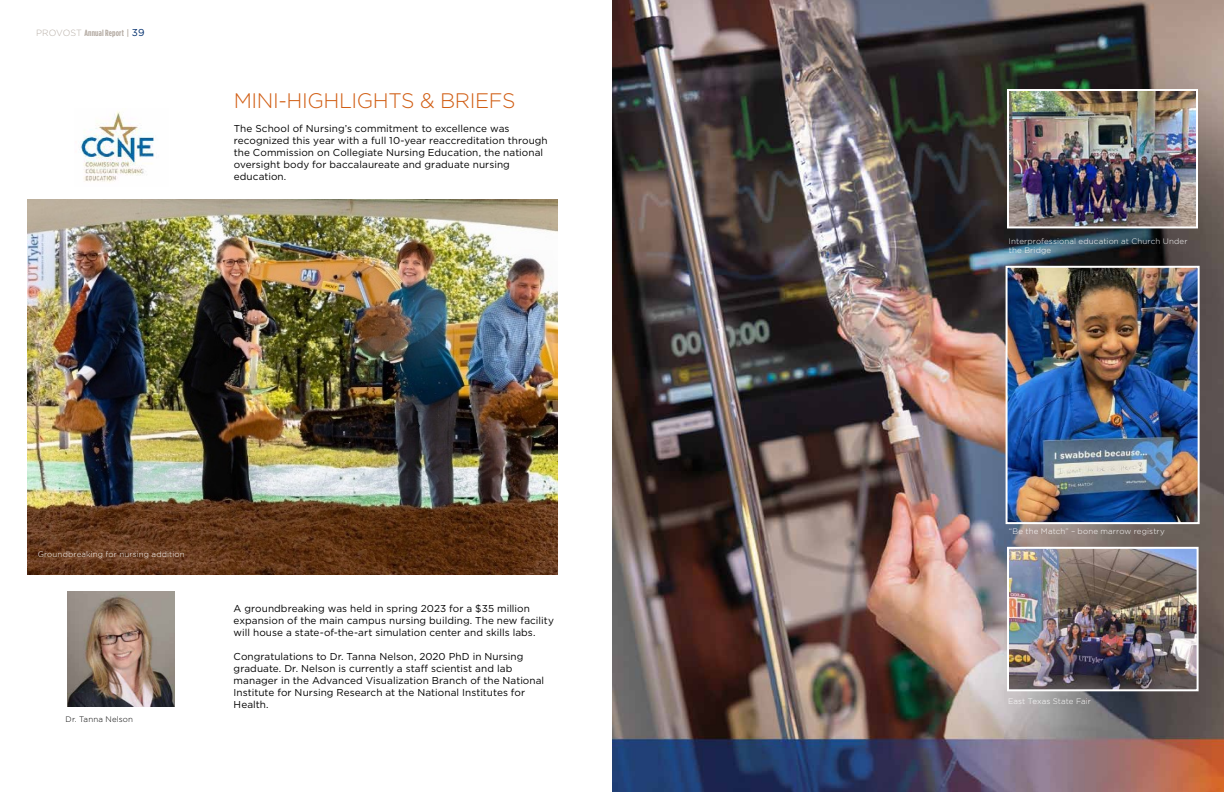
<style>
.page{position:relative;width:1224px;height:792px;background:#fff}
.page>*{position:absolute;margin:0;border:0;box-sizing:border-box;transform-origin:0 0}
.t1{font:300 21px "Gotham";letter-spacing:-.02em;color:#d15e14}
.t2{font:10px/12px "Gotham";letter-spacing:.005em;color:#000}
.t3{font:700 9px "Gotham Condensed";letter-spacing:.015em;color:#b6ada5}
.t4{font:300 8px/9px "Gotham";letter-spacing:.015em;color:#fff}
.t5{font:300 8px "Gotham";letter-spacing:.02em;color:#000}
.s1{font-family:"Gotham";font-weight:300}
.s2{font-family:"Gotham";font-weight:400;font-size:10px;color:#002e6d}
</style>
<div class="page">
<img style="left:80px;top:111px;width:74px;height:71px">
<img style="left:27px;top:199px;width:531px;height:376px">
<img style="left:68px;top:591px;width:107px;height:115px">
<img style="left:612px;top:0;width:612px;height:792px">
<img style="left:1010px;top:92px;width:185px;height:133px">
<div style="left:1007px;top:89px;width:191px;height:139px;border:2px solid #fff"></div>
<img style="left:1009px;top:269px;width:188px;height:252px">
<div style="left:1006px;top:266px;width:194px;height:258px;border:2px solid #fff"></div>
<img style="left:1010px;top:550px;width:186px;height:138px">
<div style="left:1007px;top:547px;width:192px;height:144px;border:2px solid #fff"></div>
<p class="t3" style="left:36px;top:28px;width:110px"><span class="s1">PROVOST</span> Annual Report | <span class="s2">39</span></p>
<h1 class="t1" style="left:234px;top:87px;width:283px">MINI-HIGHLIGHTS &amp; BRIEFS</h1>
<p class="t2" style="left:234px;top:122px;width:315px">The School of Nursing’s commitment to excellence was recognized this year with a full 10-year reaccreditation through the Commission on Collegiate Nursing Education, the national oversight body for baccalaureate and graduate nursing education.</p>
<p class="t4" style="left:38px;top:549px;width:149px">Groundbreaking for nursing addition</p>
<p class="t5" style="left:66px;top:715px;width:69px">Dr. Tanna Nelson</p>
<p class="t2" style="left:234px;top:602px;width:322px">A groundbreaking was held in spring 2023 for a $35 million expansion of the main campus nursing building. The new facility will house a state-of-the-art simulation center and skills labs.</p>
<p class="t2" style="left:234px;top:650px;width:312px">Congratulations to Dr. Tanna Nelson, 2020 PhD in Nursing graduate. Dr. Nelson is currently a staff scientist and lab manager in the Advanced Visualization Branch of the National Institute for Nursing Research at the National Institutes for Health.</p>
<p class="t4" style="left:1009px;top:236px;width:180px">Interprofessional education at Church Under the Bridge</p>
<p class="t4" style="left:1009px;top:526px;width:157px">“Be the Match” – bone marrow registry</p>
<p class="t4" style="left:1008px;top:697px;width:85px">East Texas State Fair</p>
</div>
